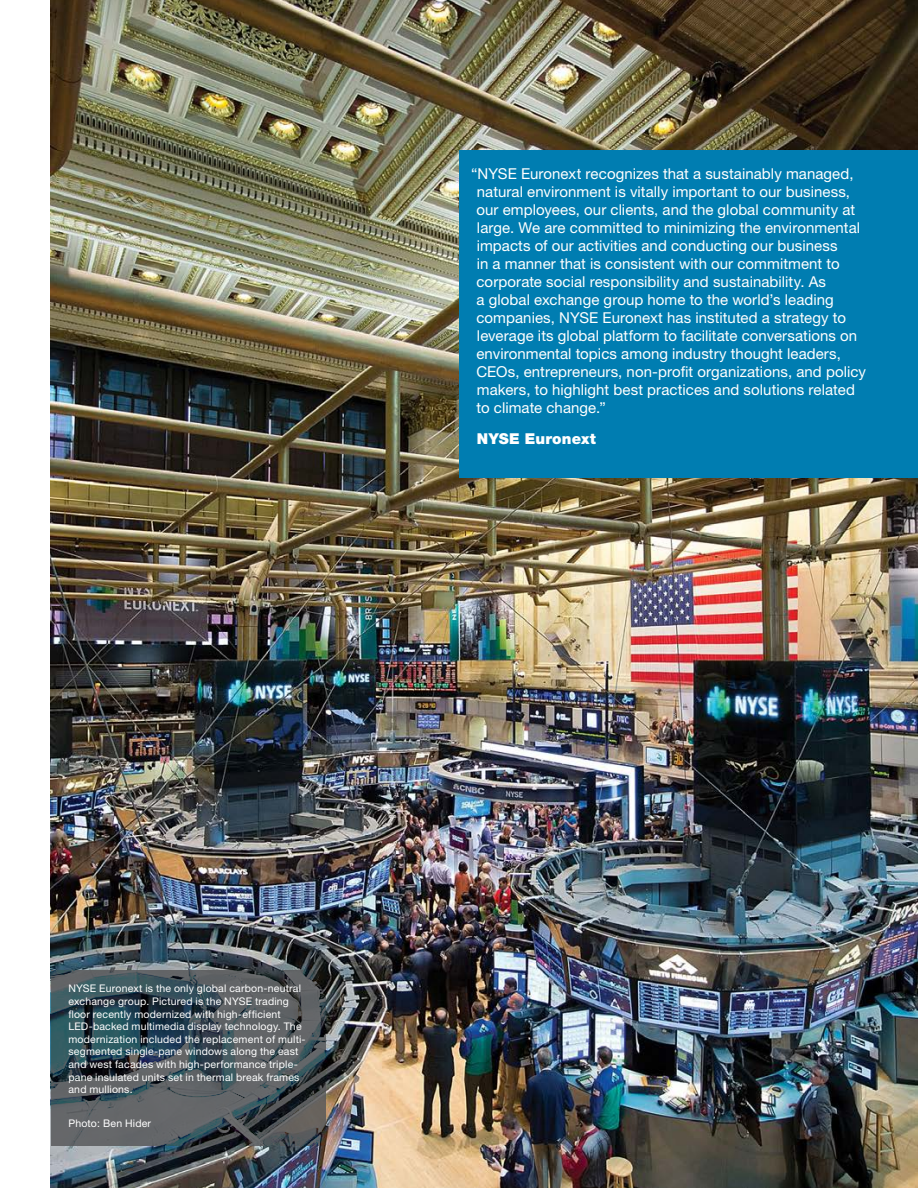
<style>
.page{position:relative;width:918px;height:1188px;background:#fff}
.page>*{position:absolute;margin:0;border:0;box-sizing:border-box;transform-origin:0 0}
.Sector_snapshot_quot{font:15px/18px "Helvetica Neue";letter-spacing:.005em;color:#fff}
.Sector_snapshot_quot-2{font:900 15px "Helvetica Neue";letter-spacing:.01em;color:#fff}
.Body_copy{font:10.5px/12.6px "Helvetica Neue";letter-spacing:.015em;color:#fff}
</style>
<div class="page">
<img style="left:51px;top:0;width:867px;height:1188px">
<div style="left:459px;top:150px;width:459px;height:328px;background:#007db1"></div>
<svg style="left:51px;top:970px;width:274px;height:176px"></svg>
<p class="Sector_snapshot_quot" style="left:476px;top:164px;width:391px;text-indent:-5px">“NYSE Euronext recognizes that a sustainably managed, natural environment is vitally important to our business, our employees, our clients, and the global community at large. We are committed to minimizing the environmental impacts of our activities and conducting our business<br>in a manner that is consistent with our commitment to corporate social responsibility and sustainability. As<br>a global exchange group home to the world’s leading companies, NYSE Euronext has instituted a strategy to leverage its global platform to facilitate conversations on environmental topics among industry thought leaders, CEOs, entrepreneurs, non-profit organizations, and policy makers, to highlight best practices and solutions related to climate change.”</p>
<p class="Sector_snapshot_quot-2" style="left:477px;top:429px;width:121px">NYSE Euronext</p>
<p class="Body_copy" style="left:68px;top:982px;width:239px">NYSE Euronext is the only global carbon-neutral exchange group. Pictured is the NYSE trading floor recently modernized with high-efficient LED-backed multimedia display technology. The modernization included the replacement of multi&shy;segmented single-pane windows along the east and west facades with high-performance triple&shy;pane insulated units set in thermal break frames and mullions.</p>
<p class="Body_copy" style="left:68px;top:1116px;width:84px">Photo: Ben Hider</p>
</div>
